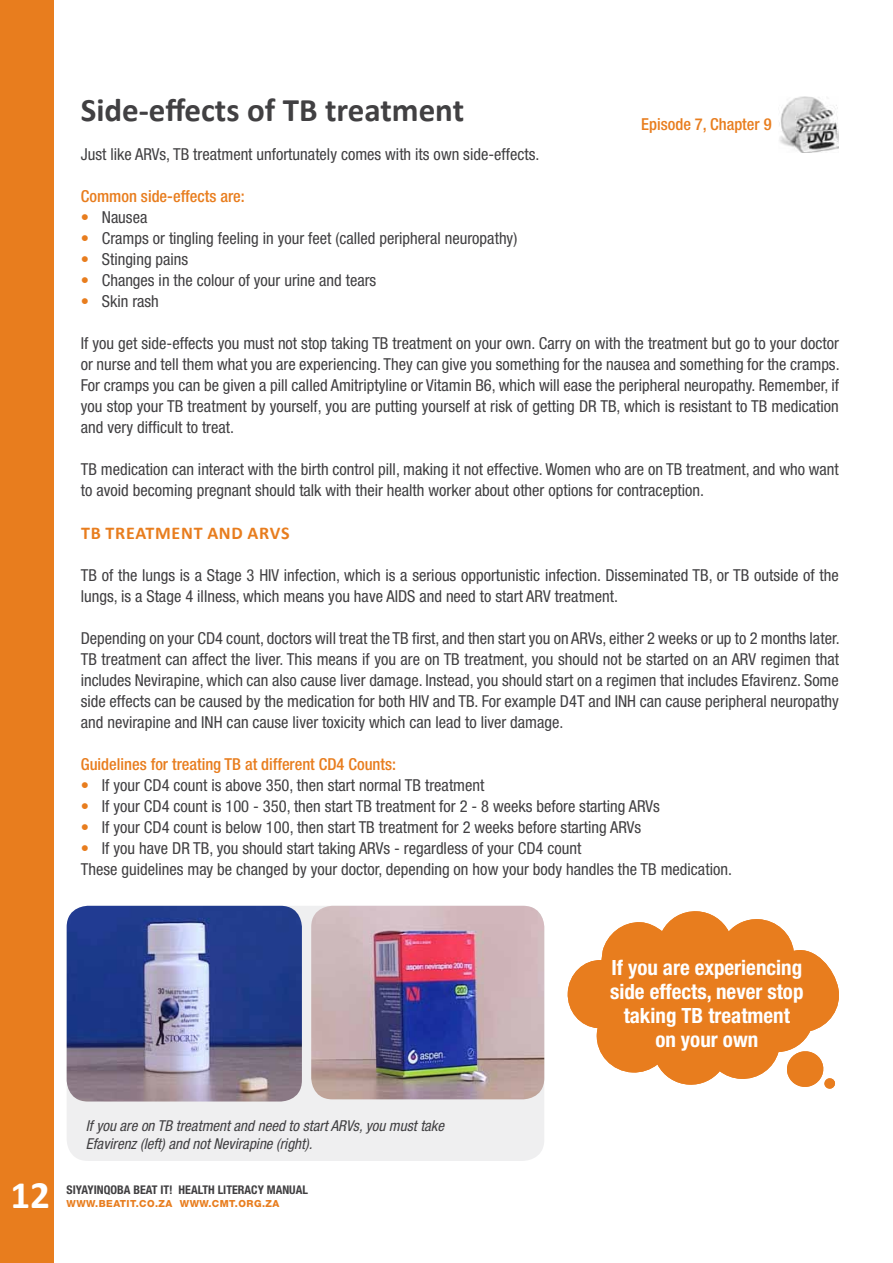
<style>
.page{position:relative;width:893px;height:1263px;background:#fff}
.page>*{position:absolute;margin:0;border:0;box-sizing:border-box;transform-origin:0 0}
.t1{font:700 39px "Calibri";color:#fff}
.t2{font:700 33px "Calibri";color:#414042}
.t3{font:700 condensed 21px/24px "Helvetica Neue";color:#fff;text-align:center}
.t4{font:700 18px "Calibri";letter-spacing:.04em;color:#e87d1e}
.t5{font:condensed 16.5px/21px "Helvetica Neue";color:#414042}
.t6{font:500 condensed 16.5px "Helvetica Neue";color:#e87d1e}
.t7{font:italic condensed 15px/18px "Helvetica Neue";color:#414042}
.t8{font:700 condensed 12px "Helvetica Neue";color:#414042}
.t9{font:800 9.75px "Helvetica Neue";letter-spacing:.045em;color:#e87d1e}
.s1{font-weight:500;color:#e87d1e}
</style>
<div class="page">
<div style="left:0;top:0;width:54px;height:1263px;background:#e87d1e"></div>
<div style="left:67px;top:906px;width:477px;height:255px;background:#efeff0;border-radius:21px"></div>
<svg style="left:567px;top:911px;width:272px;height:174px;fill:#e87d1e"></svg>
<svg style="left:785px;top:1050px;width:50px;height:39px"></svg>
<img style="left:779px;top:97px;width:60px;height:55px">
<img style="left:67px;top:906px;width:235px;height:195px">
<img style="left:311px;top:906px;width:233px;height:193px">
<h2 class="t2" style="left:81px;top:90px;width:385px">Side-effects of TB treatment</h2>
<p class="t5" style="left:81px;top:144px;width:460px">Just like ARVs, TB treatment unfortunately comes with its own side-effects.</p>
<p class="t6" style="left:81px;top:187px;width:165px">Common side-effects are:</p>
<p class="t5" style="left:81px;top:207px;width:68px"><span class="s1">•</span> Nausea</p>
<p class="t5" style="left:81px;top:228px;width:438px"><span class="s1">•</span> Cramps or tingling feeling in your feet (called peripheral neuropathy)</p>
<p class="t5" style="left:81px;top:249px;width:109px"><span class="s1">•</span> Stinging pains</p>
<p class="t5" style="left:81px;top:270px;width:297px"><span class="s1">•</span> Changes in the colour of your urine and tears</p>
<p class="t5" style="left:81px;top:291px;width:80px"><span class="s1">•</span> Skin rash</p>
<p class="t5" style="left:81px;top:333px;width:760px;text-align:justify">If you get side-effects you must not stop taking TB treatment on your own. Carry on with the treatment but go to your doctor or nurse and tell them what you are experiencing. They can give you something for the nausea and something for the cramps.<br>For cramps you can be given a pill called Amitriptyline or Vitamin B6, which will ease the peripheral neuropathy. Remember, if you stop your TB treatment by yourself, you are putting yourself at risk of getting DR TB, which is resistant to TB medication and very difficult to treat.</p>
<p class="t5" style="left:81px;top:459px;width:759px">TB medication can interact with the birth control pill, making it not effective. Women who are on TB treatment, and who want to avoid becoming pregnant should talk with their health worker about other options for contraception.</p>
<p class="t4" style="left:81px;top:522px;width:36px">TB treat</p>
<p class="t4" style="left:155px;top:522px;width:28px">ment</p>
<p class="t4" style="left:207px;top:522px;width:13px">and</p>
<p class="t4" style="left:248px;top:522px;width:42px">ARVs</p>
<p class="t5" style="left:81px;top:564px;width:759px">TB of the lungs is a Stage 3 HIV infection, which is a serious opportunistic infection. Disseminated TB, or TB outside of the lungs, is a Stage 4 illness, which means you have AIDS and need to start ARV treatment.</p>
<p class="t5" style="left:81px;top:627px;width:760px;text-align:justify">Depending on your CD4 count, doctors will treat the TB first, and then start you on ARVs, either 2 weeks or up to 2 months later.<br>TB treatment can affect the liver. This means if you are on TB treatment, you should not be started on an ARV regimen that includes Nevirapine, which can also cause liver damage. Instead, you should start on a regimen that includes Efavirenz. Some side effects can be caused by the medication for both HIV and TB. For example D4T and INH can cause peripheral neuropathy and nevirapine and INH can cause liver toxicity which can lead to liver damage.</p>
<p class="t6" style="left:81px;top:754px;width:317px">Guidelines for treating TB at different CD4 Counts:</p>
<p class="t5" style="left:81px;top:774px;width:405px"><span class="s1">•</span> If your CD4 count is above 350, then start normal TB treatment</p>
<p class="t5" style="left:81px;top:795px;width:581px"><span class="s1">•</span> If your CD4 count is 100 - 350, then start TB treatment for 2 - 8 weeks before starting ARVs</p>
<p class="t5" style="left:81px;top:816px;width:562px"><span class="s1">•</span> If your CD4 count is below 100, then start TB treatment for 2 weeks before starting ARVs</p>
<p class="t5" style="left:81px;top:837px;width:653px"><span class="s1">•</span> If you have DR TB, you should start taking ARVs - regardless of your CD4 count<br>These guidelines may be changed by your doctor, depending on how your body handles the TB medication.</p>
<p class="t6" style="left:641px;top:114px;width:132px">Episode 7, Chapter 9</p>
<h1 class="t1" style="left:11px;top:1171px;width:41px">12</h1>
<p class="t7" style="left:86px;top:1116px;width:360px">If you are on TB treatment and need to start ARVs, you must take<br>Efavirenz (left) and not Nevirapine (right).</p>
<p class="t8" style="left:67px;top:1182px;width:243px">SIYAYINQOBA BEAT IT! HEALTH LITERACY MANUAL</p>
<p class="t9" style="left:67px;top:1198px;width:214px">WWW.BEATIT.CO.ZA WWW.CMT.ORG.ZA</p>
<p class="t3" style="left:610px;top:955px;width:195px">If you are experiencing side effects, never stop taking TB treatment<br>on your own</p>
</div>
